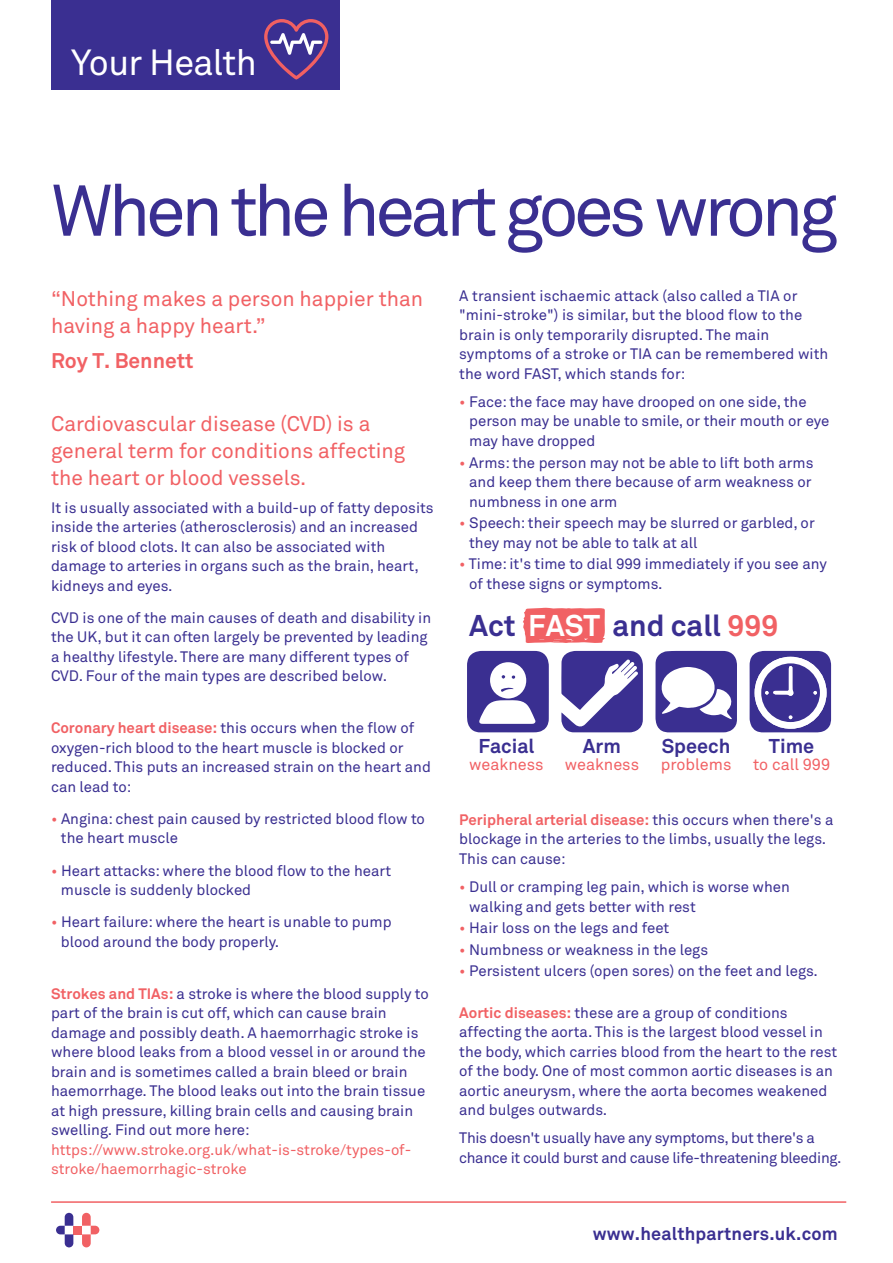
<style>
.page{position:relative;width:893px;height:1263px;background:#fff}
.page>*{position:absolute;margin:0;border:0;box-sizing:border-box;transform-origin:0 0}
.t1{font:72px "Akkurat Pro";letter-spacing:-.065em;color:#3a2f91}
.t2{font:36px "Akkurat Pro";letter-spacing:-.02em;color:#fff}
.t3{font:700 29.7px "Akkurat";color:#3a2f91}
.t4{font:21px/27px "Akkurat Pro";color:#f16164}
.t5{font:700 21px "Akkurat";color:#f16164}
.t6{font:700 19.8px "Akkurat";color:#3a2f91}
.t7{font:700 18px "Akkurat";letter-spacing:.01em;color:#3a2f91}
.t8{font:16.2px "Akkurat";color:#f16164}
.t9{font:15px/19.5px "Akkurat Pro";color:#3a2f91}
.t10{font:15px/19.5px "Akkurat Pro";letter-spacing:-.02em;color:#3a2f91}
.t11{font:15px/19.5px "Akkurat Pro";color:#f16164}
.t12{font:700 15px "Akkurat";color:#f16164}
.s1{font-family:"Akkurat";font-weight:700;color:#f16164}
.s2{color:#f16164}
.s3{color:#fff}
.s4{font-family:"Akkurat Pro";font-weight:400;color:#3a2f91}
</style>
<div class="page">
<div style="left:51px;top:0;width:289px;height:90px;background:#3a2f91"></div>
<hr style="left:51px;top:1201px;width:795px;height:2px;background:#f16164">
<div style="left:73px;top:1226px;width:9px;height:8px;background:#f16164"></div>
<svg style="left:56px;top:1213px;width:17px;height:34px"></svg>
<svg style="left:82px;top:1213px;width:17px;height:34px"></svg>
<svg style="left:264px;top:19px;width:64px;height:60px"></svg>
<svg style="left:561px;top:651px;width:82px;height:81px"></svg>
<svg style="left:655px;top:651px;width:82px;height:81px"></svg>
<svg style="left:467px;top:651px;width:82px;height:81px"></svg>
<svg style="left:750px;top:651px;width:81px;height:81px"></svg>
<svg style="left:523px;top:608px;width:82px;height:35px;background:#f1686b"></svg>
<h2 class="t2" style="left:71px;top:49px;width:187px">Your Health</h2>
<h1 class="t1" style="left:51px;top:185px;width:788px">When the heart goes wrong</h1>
<h3 class="t4" style="left:51px;top:287px;width:374px">“Nothing makes a person happier than having a happy heart.”</h3>
<h3 class="t5" style="left:51px;top:347px;width:144px">Roy T. Bennett</h3>
<h3 class="t4" style="left:51px;top:412px;width:356px">Cardiovascular disease (CVD) is a general term for conditions affecting the heart or blood vessels.</h3>
<p class="t9" style="left:51px;top:499px;width:384px">It is usually associated with a build-up of fatty deposits inside the arteries (atherosclerosis) and an increased risk of blood clots. It can also be associated with damage to arteries in organs such as the brain, heart, kidneys and eyes.</p>
<p class="t9" style="left:51px;top:609px;width:382px">CVD is one of the main causes of death and disability in the UK, but it can often largely be prevented by leading a healthy lifestyle. There are many different types of CVD. Four of the main types are described below.</p>
<p class="t9" style="left:51px;top:720px;width:381px"><span class="s1">Coronary heart disease:</span> this occurs when the flow of oxygen-rich blood to the heart muscle is blocked or reduced. This puts an increased strain on the heart and can lead to:</p>
<p class="t9" style="left:61px;top:810px;width:365px;text-indent:-10px"><span class="s2">•</span> Angina: chest pain caused by restricted blood flow to the heart muscle</p>
<p class="t9" style="left:61px;top:862px;width:332px;text-indent:-10px"><span class="s2">•</span> Heart attacks: where the blood flow to the heart muscle is suddenly blocked</p>
<p class="t9" style="left:61px;top:914px;width:332px;text-indent:-10px"><span class="s2">•</span> Heart failure: where the heart is unable to pump blood around the body properly.</p>
<p class="t9" style="left:51px;top:985px;width:379px"><span class="s1">Strokes and TIAs:</span> a stroke is where the blood supply to part of the brain is cut off, which can cause brain damage and possibly death. A haemorrhagic stroke is where blood leaks from a blood vessel in or around the brain and is sometimes called a brain bleed or brain haemorrhage. The blood leaks out into the brain tissue at high pressure, killing brain cells and causing brain swelling. Find out more here:</p>
<p class="t11" style="left:51px;top:1141px;width:362px">https://www.stroke.org.uk/what-is-stroke/types-of&shy;stroke/haemorrhagic-stroke</p>
<p class="t9" style="left:459px;top:287px;width:371px">A transient ischaemic attack (also called a TIA or "mini-stroke") is similar, but the blood flow to the brain is only temporarily disrupted. The main symptoms of a stroke or TIA can be remembered with the word FAST, which stands for:</p>
<p class="t9" style="left:469px;top:393px;width:362px;text-indent:-10px"><span class="s2">•</span> Face: the face may have drooped on one side, the person may be unable to smile, or their mouth or eye may have dropped</p>
<p class="t9" style="left:469px;top:454px;width:346px;text-indent:-10px"><span class="s2">•</span> Arms: the person may not be able to lift both arms and keep them there because of arm weakness or numbness in one arm</p>
<p class="t9" style="left:469px;top:515px;width:347px;text-indent:-10px"><span class="s2">•</span> Speech: their speech may be slurred or garbled, or they may not be able to talk at all</p>
<p class="t9" style="left:469px;top:556px;width:359px;text-indent:-10px"><span class="s2">•</span> Time: it's time to dial 999 immediately if you see any of these signs or symptoms.</p>
<h3 class="t3" style="left:469px;top:607px;width:311px">Act <span class="s3">FAST</span> and call <span class="s2">999</span></h3>
<h3 class="t6" style="left:478px;top:733px;width:58px">Facial</h3>
<p class="t8" style="left:469px;top:754px;width:76px">weakness</p>
<h3 class="t6" style="left:583px;top:733px;width:39px">Arm</h3>
<p class="t8" style="left:565px;top:754px;width:76px">weakness</p>
<h3 class="t6" style="left:662px;top:733px;width:70px">Speech</h3>
<p class="t8" style="left:661px;top:754px;width:72px">problems</p>
<h3 class="t6" style="left:769px;top:733px;width:47px">Time</h3>
<p class="t8" style="left:753px;top:754px;width:79px">to call 999</p>
<p class="t12" style="left:459px;top:810px;width:376px">Peripheral arterial disease: <span class="s4">this occurs when there's a</span></p>
<p class="t9" style="left:459px;top:831px;width:369px">blockage in the arteries to the limbs, usually the legs.<br>This can cause:</p>
<p class="t9" style="left:469px;top:878px;width:322px;text-indent:-10px"><span class="s2">•</span> Dull or cramping leg pain, which is worse when walking and gets better with rest</p>
<p class="t9" style="left:459px;top:920px;width:212px"><span class="s2">•</span> Hair loss on the legs and feet</p>
<p class="t9" style="left:459px;top:941px;width:250px"><span class="s2">•</span> Numbness or weakness in the legs</p>
<p class="t9" style="left:459px;top:963px;width:360px"><span class="s2">•</span> Persistent ulcers (open sores) on the feet and legs.</p>
<p class="t9" style="left:459px;top:1004px;width:379px"><span class="s1">Aortic diseases:</span> these are a group of conditions affecting the aorta. This is the largest blood vessel in the body, which carries blood from the heart to the rest of the body. One of most common aortic diseases is an aortic aneurysm, where the aorta becomes weakened and bulges outwards.</p>
<p class="t10" style="left:459px;top:1129px;width:384px">This doesn't usually have any symptoms, but there's a chance it could burst and cause life-threatening bleeding.</p>
<p class="t7" style="left:593px;top:1222px;width:246px">www.healthpartners.uk.com</p>
</div>
